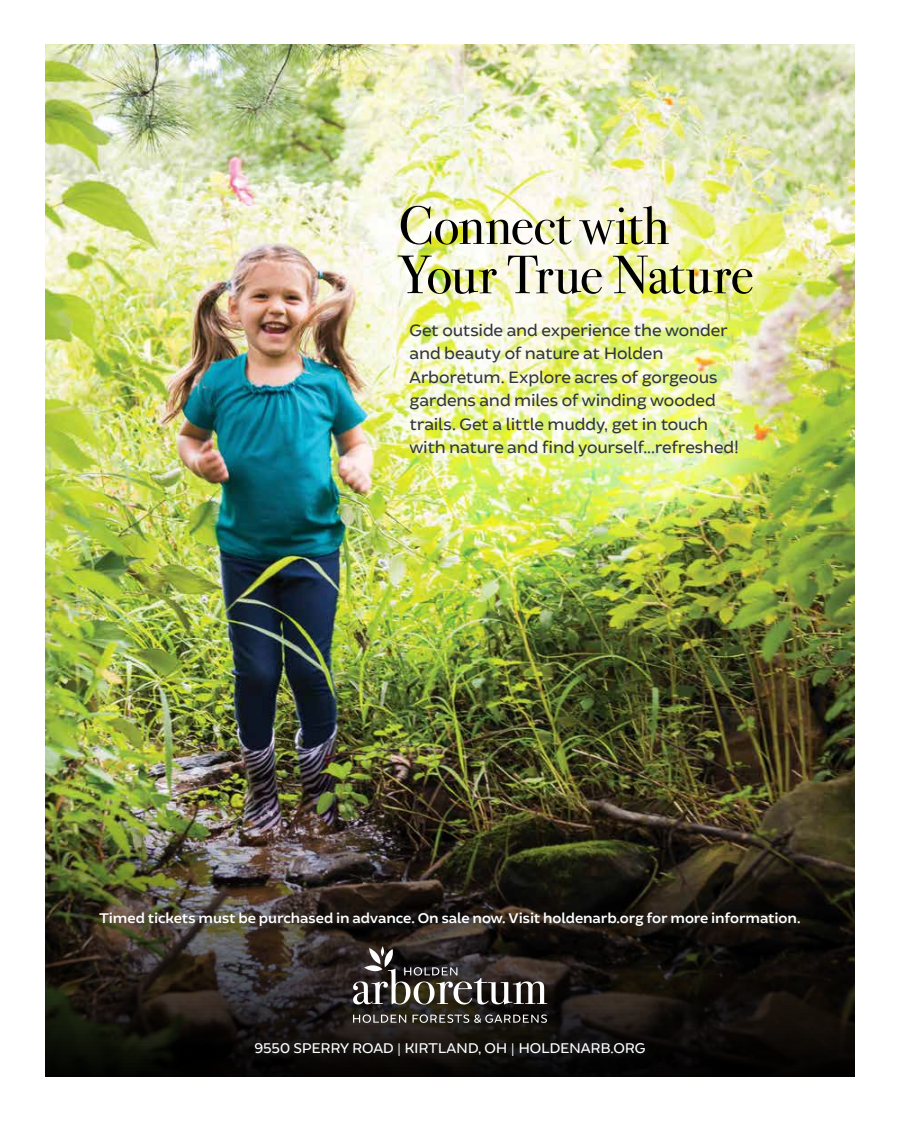
<style>
.page{position:relative;width:900px;height:1125px;background:#fff}
.page>*{position:absolute;margin:0;border:0;box-sizing:border-box;transform-origin:0 0}
.t1{font:54.12px/49.2px "Bodoni Svntytwo ITC Std";letter-spacing:-.01em;color:#000}
.t2{font:17.5px/23.5px "Brocha";letter-spacing:-.01em;color:#31363a}
.t3{font:600 15px "Brocha";letter-spacing:-.005em;color:#fff}
.t4{font:15px "Brocha";letter-spacing:-.015em;color:#fff}
</style>
<div class="page">
<img style="left:45px;top:45px;width:810px;height:1031px">
<div style="left:251px;top:1039px;width:402px;height:24px;background:#31363a;opacity:.51"></div>
<div style="left:95px;top:908px;width:713px;height:27px;background:#31363a;opacity:.51"></div>
<svg style="left:353px;top:1014px;width:53px;height:9px"></svg>
<svg style="left:413px;top:1014px;width:134px;height:9px"></svg>
<svg style="left:353px;top:946px;width:194px;height:59px;background:#4c4644"></svg>
<h1 class="t1" style="left:398px;top:201px;width:357px">Connect with<br>Your True Nature</h1>
<p class="t2" style="left:410px;top:319px;width:331px">Get outside and experience the wonder and beauty of nature at Holden Arboretum. Explore acres of gorgeous gardens and miles of winding wooded trails. Get a little muddy, get in touch with nature and find yourself...refreshed!</p>
<p class="t3" style="left:99px;top:909px;width:703px">Timed tickets must be purchased in advance. On sale now. Visit holdenarb.org for more information.</p>
<p class="t4" style="left:254px;top:1039px;width:393px">9550 SPERRY ROAD | KIRTLAND, OH | HOLDENARB.ORG</p>
</div>
